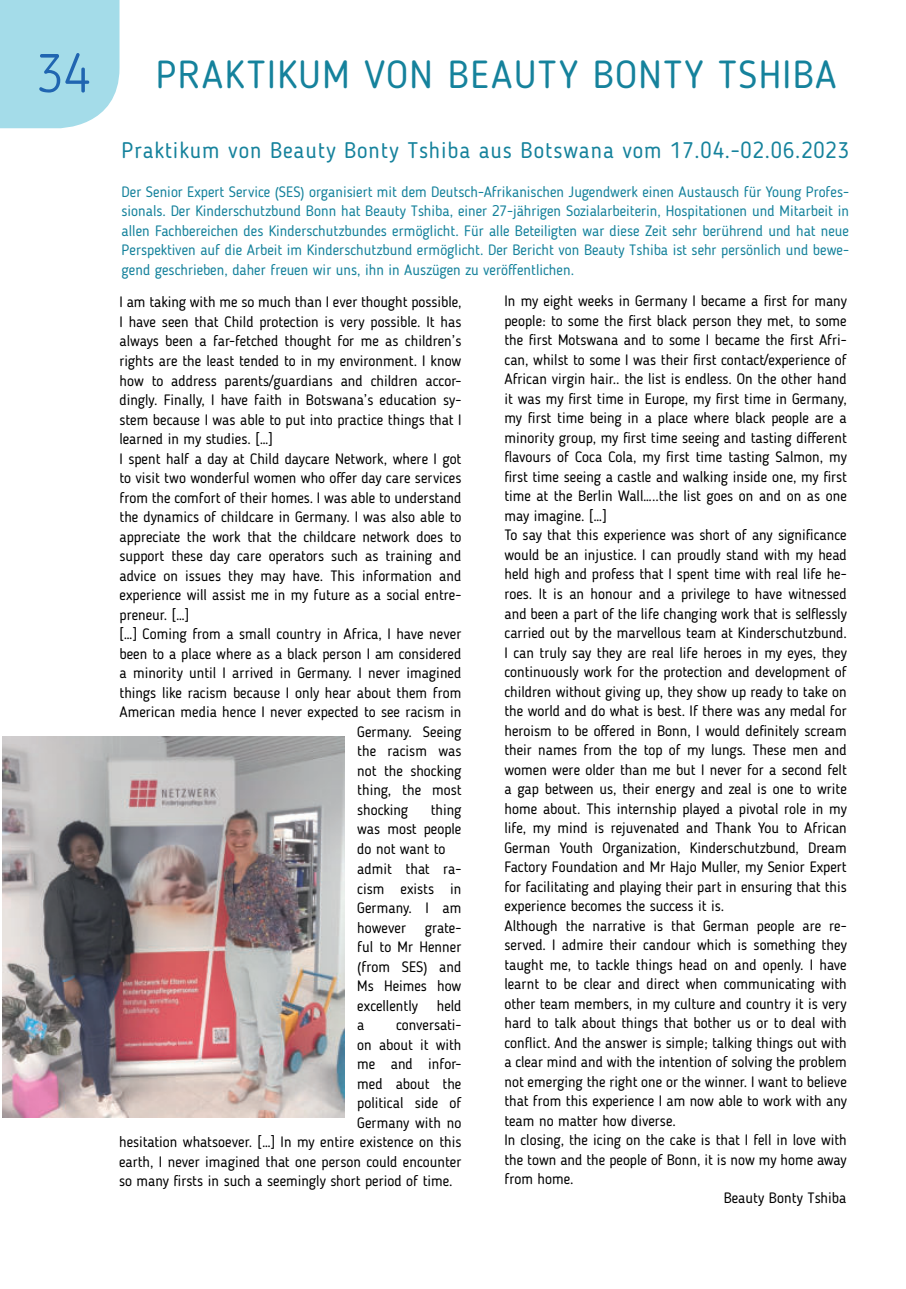
<style>
.page{position:relative;width:906px;height:1289px;background:#fff}
.page>*{position:absolute;margin:0;border:0;box-sizing:border-box;transform-origin:0 0}
.t1{font:39px "Blogger Sans";letter-spacing:.04em;color:#15829c}
.t2{font:22.5px "Blogger Sans";letter-spacing:.04em;color:#15829c}
.t3{font:15px/19.5px "Blogger Sans";color:#000;text-align:justify}
.t4{font:15px/19.5px "Blogger Sans";color:#15829c;text-align:justify}
.s1{font-weight:300;font-size:54px;color:#2065b1}
</style>
<div class="page">
<div style="left:0;top:0;width:119px;height:128px;background:#a4dce9"></div>
<img style="left:2px;top:736px;width:342px;height:381px">
<h1 class="t1" style="left:36px;top:56px;width:802px"><span class="s1">34</span> PRAKTIKUM VON BEAUTY BONTY TSHIBA</h1>
<h2 class="t2" style="left:122px;top:140px;width:729px">Praktikum von Beauty Bonty Tshiba aus Botswana vom 17.04.-02.06.2023</h2>
<p class="t4" style="left:122px;top:183px;width:729px">Der Senior Expert Service (SES) organisiert mit dem Deutsch-Afrikanischen Jugendwerk einen Austausch für Young Profes&shy;sionals. Der Kinderschutzbund Bonn hat Beauty Tshiba, einer 27-jährigen Sozialarbeiterin, Hospitationen und Mitarbeit in allen Fachbereichen des Kinderschutzbundes ermöglicht. Für alle Beteiligten war diese Zeit sehr berührend und hat neue Perspektiven auf die Arbeit im Kinderschutzbund ermöglicht. Der Bericht von Beauty Tshiba ist sehr persönlich und bewe&shy;gend geschrieben, daher freuen wir uns, ihn in Auszügen zu veröffentlichen.</p>
<p class="t3" style="left:119px;top:293px;width:343px">I am taking with me so much than I ever thought possible,</p>
<p class="t3" style="left:119px;top:313px;width:343px">I have seen that Child protection is very possible. It has</p>
<p class="t3" style="left:119px;top:332px;width:343px">always been a far-fetched thought for me as children’s</p>
<p class="t3" style="left:119px;top:352px;width:343px">rights are the least tended to in my environment. I know</p>
<p class="t3" style="left:119px;top:371px;width:343px">how to address parents/guardians and children accor-</p>
<p class="t3" style="left:119px;top:391px;width:343px">dingly. Finally, I have faith in Botswana’s education sy-</p>
<p class="t3" style="left:119px;top:410px;width:343px">stem because I was able to put into practice things that I</p>
<p class="t3" style="left:119px;top:430px;width:155px">learned in my studies. […]</p>
<p class="t3" style="left:119px;top:449px;width:343px">I spent half a day at Child daycare Network, where I got</p>
<p class="t3" style="left:119px;top:468px;width:343px">to visit two wonderful women who offer day care services</p>
<p class="t3" style="left:119px;top:488px;width:343px">from the comfort of their homes. I was able to understand</p>
<p class="t3" style="left:119px;top:508px;width:343px">the dynamics of childcare in Germany. I was also able to</p>
<p class="t3" style="left:119px;top:527px;width:343px">appreciate the work that the childcare network does to</p>
<p class="t3" style="left:119px;top:547px;width:343px">support these day care operators such as training and</p>
<p class="t3" style="left:119px;top:566px;width:343px">advice on issues they may have. This information and</p>
<p class="t3" style="left:119px;top:586px;width:343px">experience will assist me in my future as a social entre-</p>
<p class="t3" style="left:119px;top:605px;width:71px">preneur. […]</p>
<p class="t3" style="left:119px;top:625px;width:343px">[…] Coming from a small country in Africa, I have never</p>
<p class="t3" style="left:119px;top:644px;width:343px">been to a place where as a black person I am considered</p>
<p class="t3" style="left:119px;top:664px;width:343px">a minority until I arrived in Germany. I never imagined</p>
<p class="t3" style="left:119px;top:683px;width:343px">things like racism because I only hear about them from</p>
<p class="t3" style="left:119px;top:703px;width:343px">American media hence I never expected to see racism in</p>
<p class="t3" style="left:357px;top:722px;width:106px">Germany. Seeing</p>
<p class="t3" style="left:357px;top:742px;width:106px">the racism was</p>
<p class="t3" style="left:357px;top:761px;width:106px">not the shocking</p>
<p class="t3" style="left:357px;top:781px;width:106px">thing, the most</p>
<p class="t3" style="left:357px;top:800px;width:52px">shocking</p>
<p class="t3" style="left:504px;top:291px;width:344px;text-align:left">In my eight weeks in Germany I became a first for many people: to some the first black person they met, to some the first Motswana and to some I became the first Afri&shy;can, whilst to some I was their first contact/experience of African virgin hair.. the list is endless. On the other hand it was my first time in Europe, my first time in Germany, my first time being in a place where black people are a minority group, my first time seeing and tasting different flavours of Coca Cola, my first time tasting Salmon, my first time seeing a castle and walking inside one, my first time at the Berlin Wall…..the list goes on and on as one may imagine. […]<br>To say that this experience was short of any significance would be an injustice. I can proudly stand with my head held high and profess that I spent time with real life he&shy;roes. It is an honour and a privilege to have witnessed and been a part of the life changing work that is selflessly carried out by the marvellous team at Kinderschutzbund.<br>I can truly say they are real life heroes in my eyes, they continuously work for the protection and development of children without giving up, they show up ready to take on the world and do what is best. If there was any medal for heroism to be offered in Bonn, I would definitely scream their names from the top of my lungs. These men and women were older than me but I never for a second felt a gap between us, their energy and zeal is one to write home about. This internship played a pivotal role in my life, my mind is rejuvenated and Thank You to African German Youth Organization, Kinderschutzbund, Dream Factory Foundation and Mr Hajo Muller, my Senior Expert for facilitating and playing their part in ensuring that this experience becomes the success it is.<br>Although the narrative is that German people are re&shy;served. I admire their candour which is something they taught me, to tackle things head on and openly. I have learnt to be clear and direct when communicating with other team members, in my culture and country it is very hard to talk about things that bother us or to deal with conflict. And the answer is simple; talking things out with a clear mind and with the intention of solving the problem not emerging the right one or the winner. I want to believe that from this experience I am now able to work with any team no matter how diverse.<br>In closing, the icing on the cake is that I fell in love with the town and the people of Bonn, it is now my home away from home.</p>
<p class="t3" style="left:357px;top:800px;width:106px;text-indent:73px">thing was most people do not want to</p>
<p class="t3" style="left:357px;top:860px;width:106px">admit that ra&shy;cism exists in Germany. I am however</p>
<p class="t3" style="left:357px;top:918px;width:106px;text-indent:68px">grate&shy;ful to Mr Henner (from SES) and Ms Heimes how excellently</p>
<p class="t3" style="left:437px;top:996px;width:26px">held</p>
<p class="t3" style="left:357px;top:1016px;width:9px">a</p>
<p class="t3" style="left:396px;top:1016px;width:67px">conversati-</p>
<p class="t3" style="left:357px;top:1035px;width:106px">on about it with</p>
<p class="t3" style="left:357px;top:1055px;width:106px">me and infor-</p>
<p class="t3" style="left:357px;top:1074px;width:106px">med about the</p>
<p class="t3" style="left:357px;top:1094px;width:106px">political side of</p>
<p class="t3" style="left:357px;top:1113px;width:106px">Germany with no</p>
<p class="t3" style="left:119px;top:1133px;width:344px">hesitation whatsoever. […] In my entire existence on this</p>
<p class="t3" style="left:119px;top:1152px;width:344px">earth, I never imagined that one person could encounter</p>
<p class="t3" style="left:119px;top:1171px;width:335px">so many firsts in such a seemingly short period of time.</p>
<p class="t3" style="left:723px;top:1188px;width:124px">Beauty Bonty Tshiba</p>
</div>
